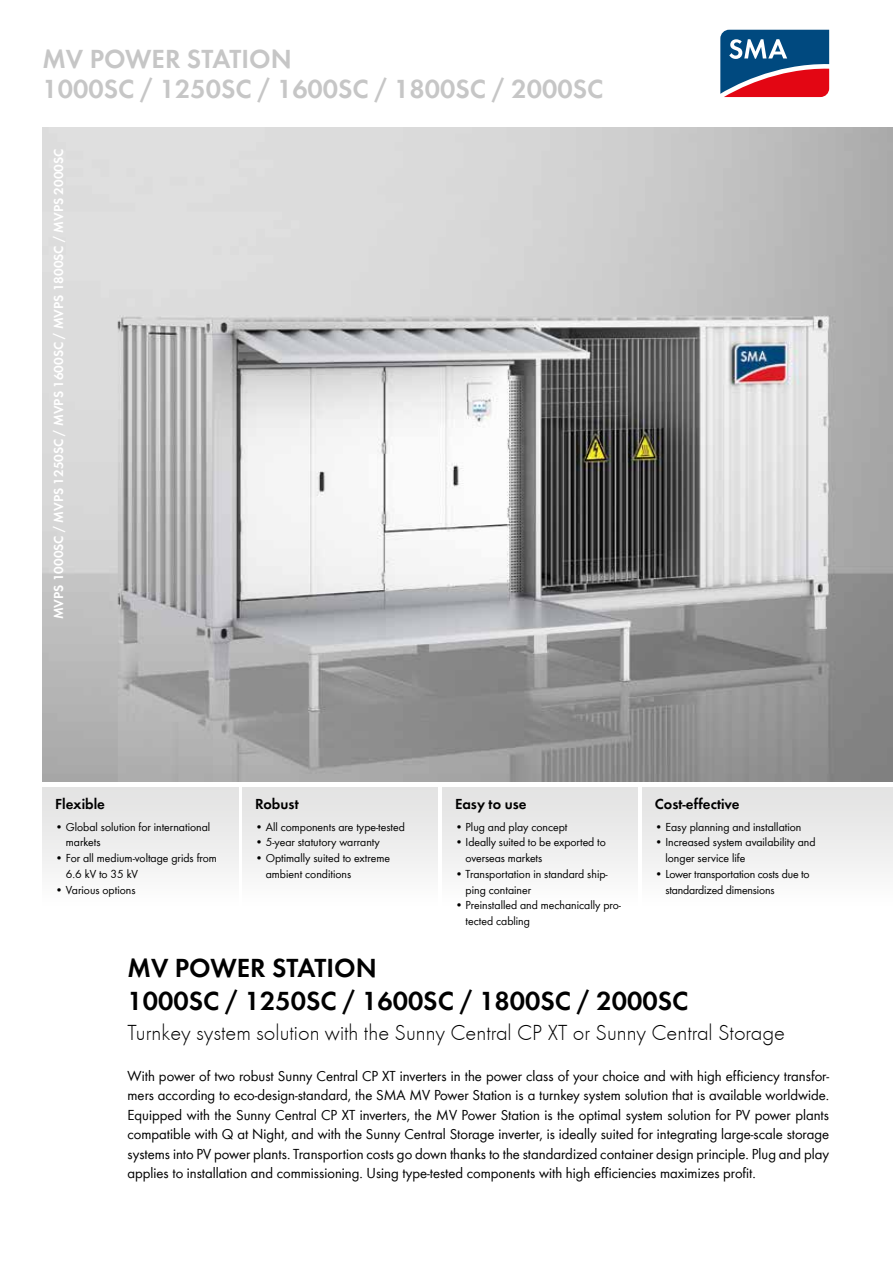
<style>
.page{position:relative;width:893px;height:1263px;background:#fff}
.page>*{position:absolute;margin:0;border:0;box-sizing:border-box;transform-origin:0 0}
.t1{font:600 27px/30px "SMA Futura Global";color:#c6c6c6}
.t2{font:600 27px/33px "SMA Futura Global";color:#000}
.t3{font:300 22.5px "SMA Futura Global";color:#000}
.t4{font:15px/19.5px "SMA Futura Global";color:#000;text-align:justify}
.t5{font:600 15px "SMA Futura Global";color:#000}
.t6{font:600 13.5px "SMA Futura Global";color:#fff}
.t7{font:12px/15.8px "SMA Futura Global";color:#000}
</style>
<div class="page">
<img style="left:43px;top:128px;width:850px;height:654px">
<div style="left:43px;top:787px;width:195px;height:119px;background:linear-gradient(to bottom,#e1e1e1,#fdfdfd)"></div>
<div style="left:242px;top:787px;width:196px;height:119px;background:linear-gradient(to bottom,#e1e1e1,#fdfdfd)"></div>
<div style="left:442px;top:787px;width:196px;height:119px;background:linear-gradient(to bottom,#e1e1e1,#fdfdfd)"></div>
<div style="left:642px;top:787px;width:251px;height:119px;background:linear-gradient(to bottom,#e1e1e1,#fdfdfd)"></div>
<svg style="left:720px;top:30px;width:109px;height:67px;background:#635174"></svg>
<h1 class="t1" style="left:43px;top:43px;width:562px">MV POWER STATION<br>1000SC / 1250SC / 1600SC / 1800SC / 2000SC</h1>
<p class="t6" style="left:51px;top:619px;width:472px;rotate:-90deg">MVPS 1000SC / MVPS 1250SC / MVPS 1600SC / MVPS 1800SC / MVPS 2000SC</p>
<p class="t5" style="left:55px;top:795px;width:51px">Flexible</p>
<p class="t7" style="left:66px;top:819px;width:146px;text-indent:-11px">• Global solution for international markets</p>
<p class="t7" style="left:66px;top:850px;width:153px;text-indent:-11px">• For all medium-voltage grids from<br>6.6 kV to 35 kV</p>
<p class="t7" style="left:55px;top:882px;width:82px">• Various options</p>
<p class="t5" style="left:255px;top:795px;width:45px">Robust</p>
<p class="t7" style="left:255px;top:819px;width:151px">• All components are type-tested</p>
<p class="t7" style="left:255px;top:834px;width:126px">• 5-year statutory warranty</p>
<p class="t7" style="left:266px;top:850px;width:126px;text-indent:-11px">• Optimally suited to extreme ambient conditions</p>
<p class="t5" style="left:455px;top:795px;width:73px">Easy to use</p>
<p class="t7" style="left:455px;top:819px;width:114px">• Plug and play concept</p>
<p class="t7" style="left:466px;top:834px;width:142px;text-indent:-11px">• Ideally suited to be exported to overseas markets</p>
<p class="t7" style="left:466px;top:866px;width:144px;text-indent:-11px">• Transportation in standard ship&shy;ping container</p>
<p class="t7" style="left:466px;top:897px;width:157px;text-indent:-11px">• Preinstalled and mechanically pro&shy;tected cabling</p>
<p class="t5" style="left:655px;top:795px;width:86px">Cost-effective</p>
<p class="t7" style="left:655px;top:819px;width:148px">• Easy planning and installation</p>
<p class="t7" style="left:665px;top:834px;width:152px;text-indent:-11px">• Increased system availability and longer service life</p>
<p class="t7" style="left:665px;top:866px;width:146px;text-indent:-11px">• Lower transportation costs due to standardized dimensions</p>
<h1 class="t2" style="left:128px;top:951px;width:562px">MV POWER STATION<br>1000SC / 1250SC / 1600SC / 1800SC / 2000SC</h1>
<h2 class="t3" style="left:128px;top:1019px;width:659px">Turnkey system solution with the Sunny Central CP XT or Sunny Central Storage</h2>
<p class="t4" style="left:128px;top:1066px;width:703px">With power of two robust Sunny Central CP XT inverters in the power class of your choice and with high efficiency transfor&shy;mers according to eco-design-standard, the SMA MV Power Station is a turnkey system solution that is available worldwide.<br>Equipped with the Sunny Central CP XT inverters, the MV Power Station is the optimal system solution for PV power plants compatible with Q at Night, and with the Sunny Central Storage inverter, is ideally suited for integrating large-scale storage systems into PV power plants. Transportion costs go down thanks to the standardized container design principle. Plug and play applies to installation and commissioning. Using type-tested components with high efficiencies maximizes profit.</p>
</div>
